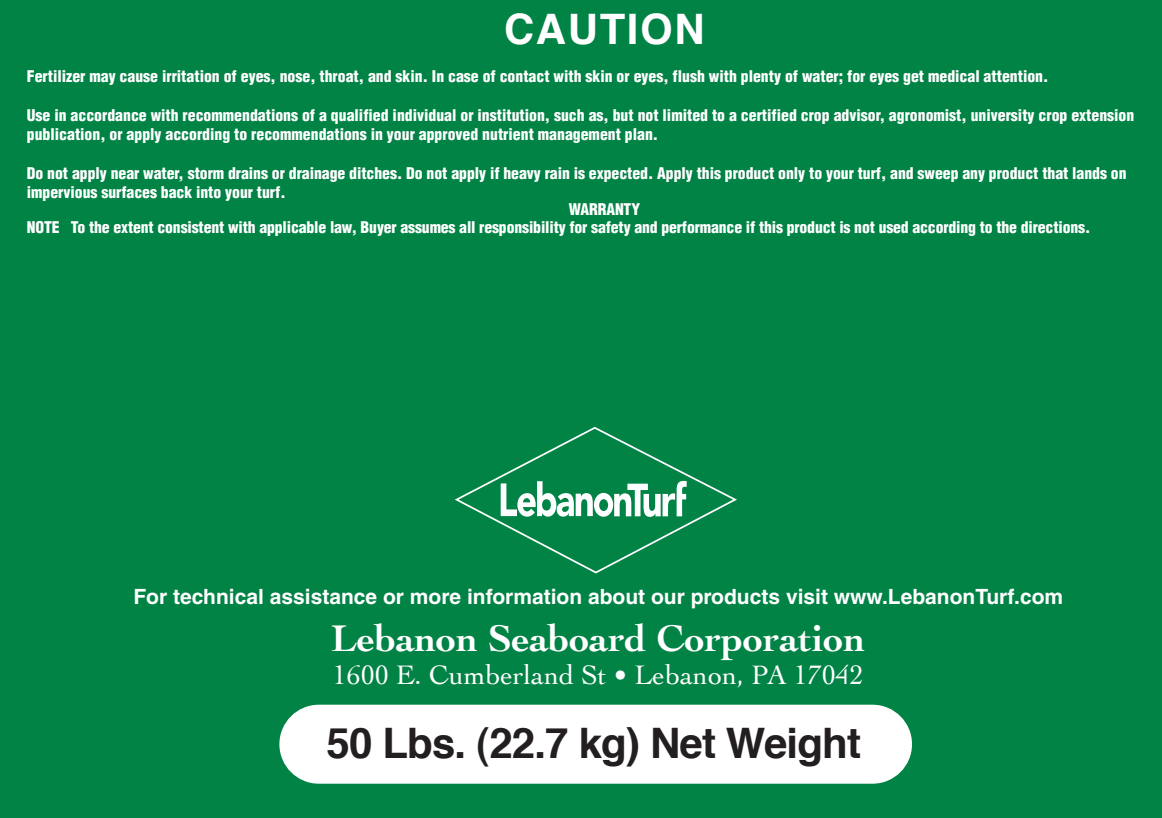
<style>
.page{position:relative;width:1162px;height:818px;background:#008345}
.page>*{position:absolute;margin:0;border:0;box-sizing:border-box;transform-origin:0 0}
.t1{font:700 42px "Helvetica";letter-spacing:-.02em;color:#231f20}
.t2{font:700 42px "Helvetica";letter-spacing:.04em;color:#fff}
.t3{font:700 38.85px "Cochin";color:#fff}
.t4{font:28px "Cochin";color:#fff}
.t5{font:700 21px "Helvetica";color:#fff}
.t6{font:900 condensed 15.75px/19.2px "Helvetica";color:#fff}
</style>
<div class="page">
<div style="left:279px;top:704px;width:633px;height:79px;background:#fff"></div>
<svg style="left:455px;top:426px;width:282px;height:148px"></svg>
<svg style="left:501px;top:481px;width:186px;height:36px"></svg>
<p class="t2" style="left:504px;top:-5px;width:202px">CAUTION</p>
<p class="t6" style="left:27px;top:67px;width:1023px">Fertilizer may cause irritation of eyes, nose, throat, and skin. In case of contact with skin or eyes, flush with plenty of water; for eyes get medical attention.</p>
<p class="t6" style="left:27px;top:105px;width:1109px">Use in accordance with recommendations of a qualified individual or institution, such as, but not limited to a certified crop advisor, agronomist, university crop extension publication, or apply according to recommendations in your approved nutrient management plan.</p>
<p class="t6" style="left:27px;top:163px;width:1101px">Do not apply near water, storm drains or drainage ditches. Do not apply if heavy rain is expected. Apply this product only to your turf, and sweep any product that lands on impervious surfaces back into your turf.</p>
<p class="t6" style="left:27px;top:201px;width:1065px;line-height:17.5px;text-indent:542px">WARRANTY<br>NOTE To the extent consistent with applicable law, Buyer assumes all responsibility for safety and performance if this product is not used according to the directions.</p>
<p class="t5" style="left:133px;top:584px;width:931px">For technical assistance or more information about our products visit www.LebanonTurf.com</p>
<p class="t3" style="left:331px;top:615px;width:536px">Lebanon Seaboard Corporation</p>
<p class="t4" style="left:333px;top:659px;width:532px">1600 E. Cumberland St • Lebanon, PA 17042</p>
<p class="t1" style="left:327px;top:709px;width:536px">50 Lbs. (22.7 kg) Net Weight</p>
</div>
